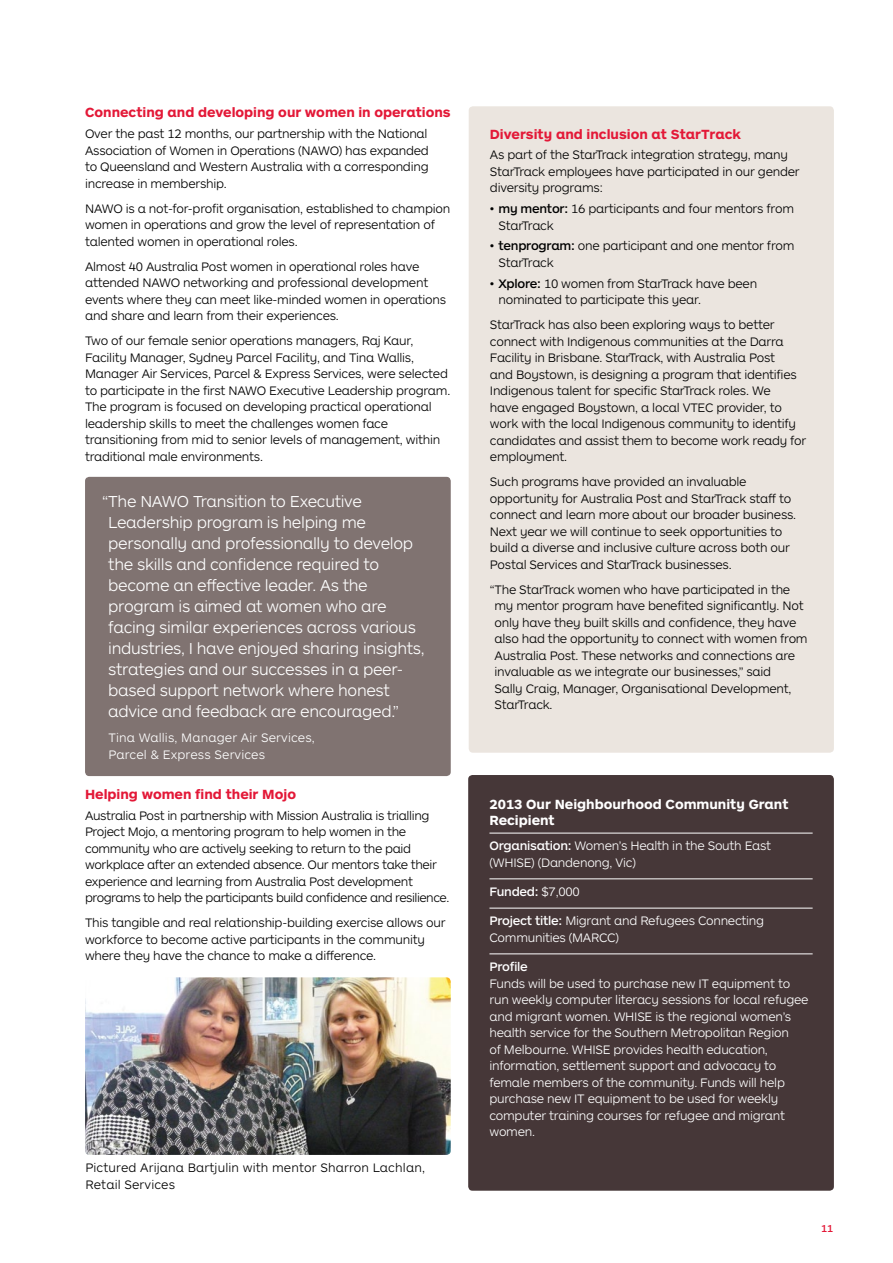
<style>
.page{position:relative;width:893px;height:1263px;background:#fff}
.page>*{position:absolute;margin:0;border:0;box-sizing:border-box;transform-origin:0 0}
.t1{font:300 16.5px/21px "Letter";letter-spacing:-.02em;color:#fff}
.t2{font:700 13.8px "Letter";color:#e31837}
.t3{font:700 13.8px/16.5px "Letter";color:#fff}
.t4{font:300 12.75px/16.5px "Letter";letter-spacing:-.02em;color:#000}
.t5{font:300 12.75px/16.5px "Letter";letter-spacing:-.02em;color:#fff}
.t6{font:300 12.75px/16.5px "Letter";letter-spacing:.01em;color:#000}
.t7{font:300 12.75px/16.5px "Letter";letter-spacing:.01em;color:#fff}
.t8{font:500 12.75px "Letter";letter-spacing:-.02em;color:#fff}
.t9{font:500 10.5px "Letter";color:#e31837}
.s1{font-weight:500}
.s2{font-weight:300}
</style>
<div class="page">
<div style="left:85px;top:477px;width:366px;height:299px;background:#807371;border-radius:4px"></div>
<div style="left:468px;top:775px;width:366px;height:416px;background:#463738;border-radius:4px"></div>
<hr style="left:489px;top:833px;width:324px;height:1px;background:#fff">
<hr style="left:489px;top:878px;width:324px;height:1px;background:#fff">
<hr style="left:489px;top:908px;width:324px;height:1px;background:#fff">
<hr style="left:489px;top:954px;width:324px;height:1px;background:#fff">
<div style="left:469px;top:106px;width:365px;height:647px;background:#ebe5df;border-radius:4px"></div>
<img style="left:85px;top:977px;width:366px;height:178px">
<p class="t2" style="left:85px;top:104px;width:367px">Connecting and developing our women in operations</p>
<p class="t4" style="left:85px;top:125px;width:345px;text-align:justify">Over the past 12 months, our partnership with the National Association of Women in Operations (NAWO) has expanded to Queensland and Western Australia with a corresponding increase in membership.</p>
<p class="t4" style="left:85px;top:199px;width:367px">NAWO is a not-for-profit organisation, established to champion women in operations and grow the level of representation of talented women in operational roles.</p>
<p class="t4" style="left:85px;top:257px;width:363px">Almost 40 Australia Post women in operational roles have attended NAWO networking and professional development events where they can meet like-minded women in operations and share and learn from their experiences.</p>
<p class="t4" style="left:85px;top:332px;width:367px">Two of our female senior operations managers, Raj Kaur, Facility Manager, Sydney Parcel Facility, and Tina Wallis, Manager Air Services, Parcel &amp; Express Services, were selected to participate in the first NAWO Executive Leadership program.<br>The program is focused on developing practical operational leadership skills to meet the challenges women face transitioning from mid to senior levels of management, within traditional male environments.</p>
<p class="t1" style="left:108px;top:490px;width:318px;text-indent:-6px">“The NAWO Transition to Executive Leadership program is helping me personally and professionally to develop the skills and confidence required to become an effective leader. As the program is aimed at women who are facing similar experiences across various industries, I have enjoyed sharing insights, strategies and our successes in a peer&shy;based support network where honest advice and feedback are encouraged.”</p>
<p class="t7" style="left:108px;top:729px;width:208px">Tina Wallis, Manager Air Services,<br>Parcel &amp; Express Services</p>
<p class="t2" style="left:85px;top:785px;width:213px">Helping women find their Mojo</p>
<p class="t4" style="left:85px;top:807px;width:366px">Australia Post in partnership with Mission Australia is trialling Project Mojo, a mentoring program to help women in the community who are actively seeking to return to the paid workplace after an extended absence. Our mentors take their experience and learning from Australia Post development programs to help the participants build confidence and resilience.</p>
<p class="t4" style="left:85px;top:914px;width:362px">This tangible and real relationship-building exercise allows our workforce to become active participants in the community where they have the chance to make a difference.</p>
<p class="t6" style="left:85px;top:1159px;width:341px">Pictured Arijana Bartjulin with mentor Sharron Lachlan,<br>Retail Services</p>
<p class="t2" style="left:490px;top:125px;width:253px">Diversity and inclusion at StarTrack</p>
<p class="t4" style="left:490px;top:146px;width:311px">As part of the StarTrack integration strategy, many<br>StarTrack employees have participated in our gender diversity programs:</p>
<p class="t4" style="left:498px;top:200px;width:297px;text-indent:-9px">• <span class="s1">my mentor:</span> 16 participants and four mentors from<br>StarTrack</p>
<p class="t4" style="left:498px;top:237px;width:297px;text-indent:-9px">• <span class="s1">tenprogram:</span> one participant and one mentor from<br>StarTrack</p>
<p class="t4" style="left:498px;top:274px;width:260px;text-indent:-9px">• <span class="s1">Xplore:</span> 10 women from StarTrack have been nominated to participate this year.</p>
<p class="t4" style="left:490px;top:316px;width:318px">StarTrack has also been exploring ways to better connect with Indigenous communities at the Darra Facility in Brisbane. StarTrack, with Australia Post<br>and Boystown, is designing a program that identifies Indigenous talent for specific StarTrack roles. We<br>have engaged Boystown, a local VTEC provider, to work with the local Indigenous community to identify candidates and assist them to become work ready for employment.</p>
<p class="t4" style="left:490px;top:473px;width:308px">Such programs have provided an invaluable opportunity for Australia Post and StarTrack staff to connect and learn more about our broader business.<br>Next year we will continue to seek opportunities to build a diverse and inclusive culture across both our Postal Services and StarTrack businesses.</p>
<p class="t4" style="left:494px;top:580px;width:315px;text-indent:-5px">“The StarTrack women who have participated in the my mentor program have benefited significantly. Not only have they built skills and confidence, they have also had the opportunity to connect with women from Australia Post. These networks and connections are invaluable as we integrate our businesses,” said<br>Sally Craig, Manager, Organisational Development, StarTrack.</p>
<p class="t3" style="left:489px;top:795px;width:301px">2013 Our Neighbourhood Community Grant<br>Recipient</p>
<p class="t5" style="left:489px;top:837px;width:283px"><span class="s1">Organisation:</span> Women’s Health in the South East (WHISE) (Dandenong, Vic)</p>
<p class="t8" style="left:489px;top:883px;width:92px">Funded: <span class="s2">$7,000</span></p>
<p class="t5" style="left:489px;top:912px;width:276px"><span class="s1">Project title:</span> Migrant and Refugees Connecting<br>Communities (MARCC)</p>
<p class="t8" style="left:489px;top:958px;width:40px">Profile</p>
<p class="t5" style="left:489px;top:974px;width:321px">Funds will be used to purchase new IT equipment to run weekly computer literacy sessions for local refugee and migrant women. WHISE is the regional women’s health service for the Southern Metropolitan Region<br>of Melbourne. WHISE provides health education, information, settlement support and advocacy to female members of the community. Funds will help purchase new IT equipment to be used for weekly computer training courses for refugee and migrant women.</p>
<p class="t9" style="left:821px;top:1222px;width:14px">11</p>
</div>
